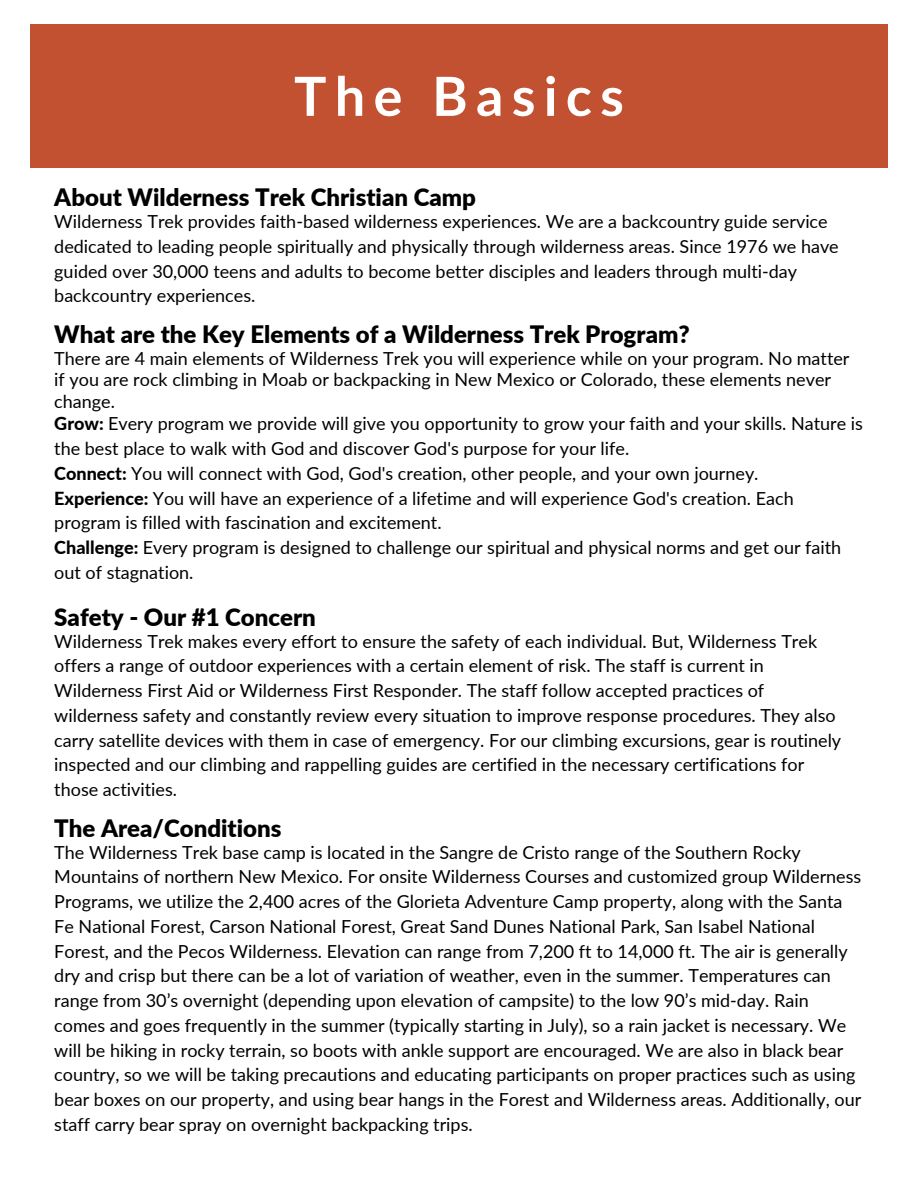
<style>
.page{position:relative;width:918px;height:1188px;background:#fff}
.page>*{position:absolute;margin:0;border:0;box-sizing:border-box;transform-origin:0 0}
.t1{font:700 54px "Lato";letter-spacing:.155em;color:#fff}
.t2{font:900 24px "Lato";color:#000}
.t3{font:18px/24.8px "Lato";color:#000}
.s1{font-weight:800}
</style>
<div class="page">
<div style="left:30px;top:24px;width:858px;height:144px;background:#c25131"></div>
<p class="t1" style="left:294px;top:63px;width:331px">The Basics</p>
<p class="t2" style="left:54px;top:183px;width:423px">About Wilderness Trek Christian Camp</p>
<p class="t3" style="left:54px;top:209px;width:786px">Wilderness Trek provides faith-based wilderness experiences. We are a backcountry guide service dedicated to leading people spiritually and physically through wilderness areas. Since 1976 we have guided over 30,000 teens and adults to become better disciples and leaders through multi-day backcountry experiences.</p>
<p class="t2" style="left:54px;top:319px;width:637px">What are the Key Elements of a Wilderness Trek Program?</p>
<p class="t3" style="left:54px;top:347px;width:797px;line-height:21.3px">There are 4 main elements of Wilderness Trek you will experience while on your program. No matter if you are rock climbing in Moab or backpacking in New Mexico or Colorado, these elements never change.</p>
<p class="t3" style="left:54px;top:411px;width:810px"><span class="s1">Grow:</span> Every program we provide will give you opportunity to grow your faith and your skills. Nature is the best place to walk with God and discover God's purpose for your life.</p>
<p class="t3" style="left:54px;top:461px;width:706px"><span class="s1">Connect:</span> You will connect with God, God's creation, other people, and your own journey.</p>
<p class="t3" style="left:54px;top:485px;width:741px"><span class="s1">Experience:</span> You will have an experience of a lifetime and will experience God's creation. Each program is filled with fascination and excitement.</p>
<p class="t3" style="left:54px;top:535px;width:789px"><span class="s1">Challenge:</span> Every program is designed to challenge our spiritual and physical norms and get our faith out of stagnation.</p>
<p class="t2" style="left:54px;top:602px;width:263px">Safety - Our #1 Concern</p>
<p class="t3" style="left:54px;top:628px;width:788px">Wilderness Trek makes every effort to ensure the safety of each individual. But, Wilderness Trek offers a range of outdoor experiences with a certain element of risk. The staff is current in Wilderness First Aid or Wilderness First Responder. The staff follow accepted practices of wilderness safety and constantly review every situation to improve response procedures. They also carry satellite devices with them in case of emergency. For our climbing excursions, gear is routinely inspected and our climbing and rappelling guides are certified in the necessary certifications for those activities.</p>
<p class="t2" style="left:54px;top:813px;width:229px">The Area/Conditions</p>
<p class="t3" style="left:54px;top:839px;width:809px">The Wilderness Trek base camp is located in the Sangre de Cristo range of the Southern Rocky Mountains of northern New Mexico. For onsite Wilderness Courses and customized group Wilderness Programs, we utilize the 2,400 acres of the Glorieta Adventure Camp property, along with the Santa Fe National Forest, Carson National Forest, Great Sand Dunes National Park, San Isabel National Forest, and the Pecos Wilderness. Elevation can range from 7,200 ft to 14,000 ft. The air is generally dry and crisp but there can be a lot of variation of weather, even in the summer. Temperatures can range from 30’s overnight (depending upon elevation of campsite) to the low 90’s mid-day. Rain comes and goes frequently in the summer (typically starting in July), so a rain jacket is necessary. We will be hiking in rocky terrain, so boots with ankle support are encouraged. We are also in black bear country, so we will be taking precautions and educating participants on proper practices such as using bear boxes on our property, and using bear hangs in the Forest and Wilderness areas. Additionally, our staff carry bear spray on overnight backpacking trips.</p>
</div>
